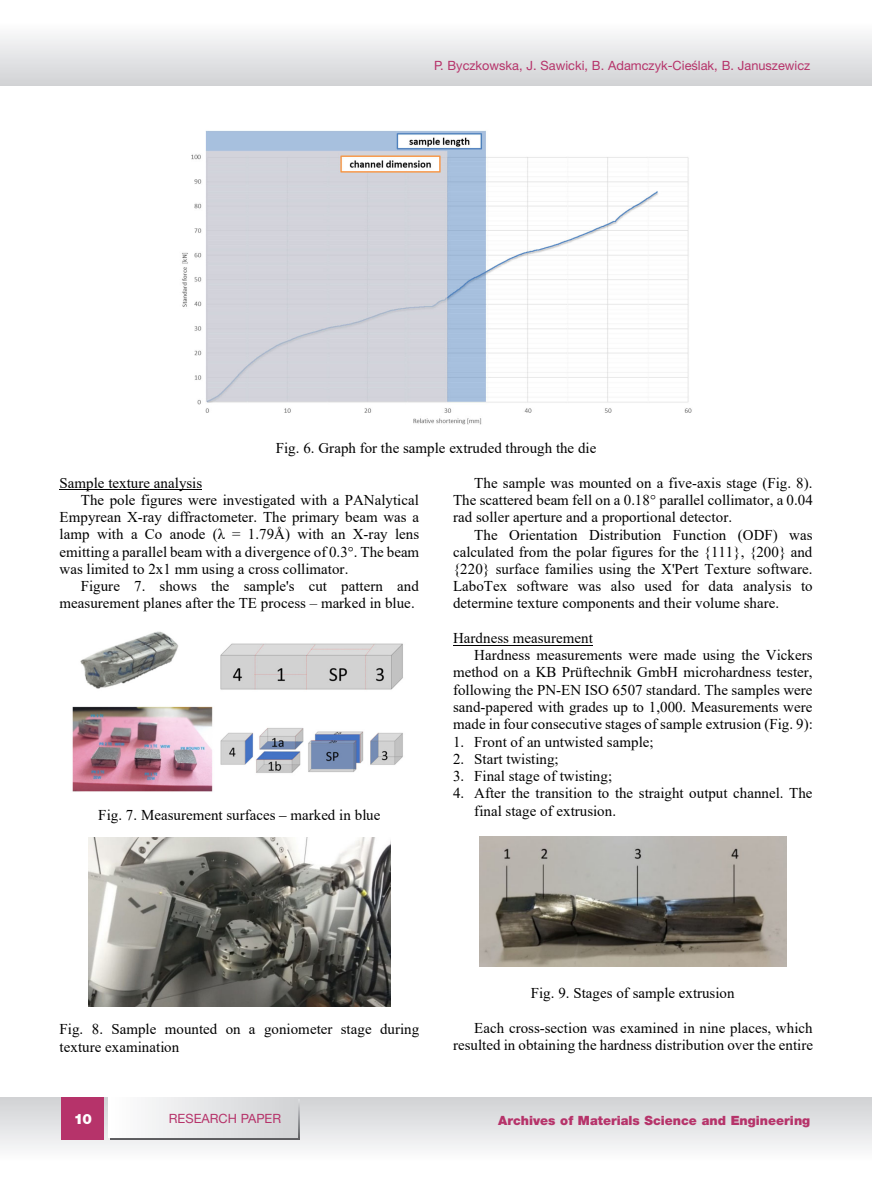
<style>
.page{position:relative;width:872px;height:1191px;background:#fff}
.page>*{position:absolute;margin:0;border:0;box-sizing:border-box;transform-origin:0 0}
.t1{font:15px/17.2px "Times New Roman";letter-spacing:.005em;color:#000}
.t2{font:900 14.25px "Helvetica Neue LT Pro";color:#fff}
.t3{font:12.75px "Helvetica Neue LT Pro";color:#b6336a}
.t4{font:900 12.75px "Helvetica Neue LT Pro";color:#b6336a}
</style>
<div class="page">
<svg style="left:0;top:35px;width:871px;height:50px"></svg>
<svg style="left:0;top:1097px;width:871px;height:52px"></svg>
<div style="left:62px;top:1097px;width:42px;height:43px;background:#b6336a"></div>
<div style="left:111px;top:1099px;width:189px;height:41px;background:linear-gradient(to right,#fdfdfe,#d0d1d4)"></div>
<svg style="left:108px;top:1097px;width:190px;height:40px"></svg>
<hr style="left:60px;top:489px;width:142px;height:1px;background:#000">
<hr style="left:453px;top:644px;width:139px;height:1px;background:#000">
<img style="left:182px;top:130px;width:510px;height:295px">
<img style="left:72px;top:631px;width:331px;height:161px">
<img style="left:89px;top:837px;width:301px;height:169px">
<img style="left:479px;top:836px;width:307px;height:131px">
<p class="t3" style="left:434px;top:57px;width:378px">P. Byczkowska, J. Sawicki, B. Adamczyk-Cieślak, B. Januszewicz</p>
<p class="t1" style="left:276px;top:439px;width:322px">Fig. 6. Graph for the sample extruded through the die</p>
<p class="t1" style="left:60px;top:473px;width:144px">Sample texture analysis</p>
<p class="t1" style="left:81px;top:491px;width:339px">The pole figures were investigated with a PANalytical</p>
<p class="t1" style="left:60px;top:508px;width:361px">Empyrean X-ray diffractometer. The primary beam was a</p>
<p class="t1" style="left:60px;top:525px;width:361px">lamp with a Co anode (λ = 1.79Å) with an X-ray lens</p>
<p class="t1" style="left:60px;top:542px;width:361px">emitting a parallel beam with a divergence of 0.3°. The beam</p>
<p class="t1" style="left:60px;top:560px;width:290px">was limited to 2x1 mm using a cross collimator.</p>
<p class="t1" style="left:81px;top:577px;width:339px">Figure 7. shows the sample's cut pattern and</p>
<p class="t1" style="left:60px;top:594px;width:357px">measurement planes after the TE process – marked in blue.</p>
<p class="t1" style="left:98px;top:806px;width:284px">Fig. 7. Measurement surfaces ‒ marked in blue</p>
<p class="t1" style="left:474px;top:473px;width:340px">The sample was mounted on a five-axis stage (Fig. 8).</p>
<p class="t1" style="left:453px;top:491px;width:361px">The scattered beam fell on a 0.18° parallel collimator, a 0.04</p>
<p class="t1" style="left:453px;top:508px;width:280px">rad soller aperture and a proportional detector.</p>
<p class="t1" style="left:474px;top:525px;width:340px">The Orientation Distribution Function (ODF) was</p>
<p class="t1" style="left:453px;top:542px;width:361px">calculated from the polar figures for the {111}, {200} and</p>
<p class="t1" style="left:453px;top:560px;width:361px">{220} surface families using the X'Pert Texture software.</p>
<p class="t1" style="left:453px;top:577px;width:361px">LaboTex software was also used for data analysis to</p>
<p class="t1" style="left:453px;top:594px;width:328px">determine texture components and their volume share.</p>
<p class="t1" style="left:453px;top:629px;width:141px">Hardness measurement</p>
<p class="t1" style="left:474px;top:646px;width:340px">Hardness measurements were made using the Vickers</p>
<p class="t1" style="left:453px;top:663px;width:361px">method on a KB Prüftechnik GmbH microhardness tester,</p>
<p class="t1" style="left:453px;top:680px;width:361px">following the PN-EN ISO 6507 standard. The samples were</p>
<p class="t1" style="left:453px;top:698px;width:361px">sand-papered with grades up to 1,000. Measurements were</p>
<p class="t1" style="left:453px;top:715px;width:361px">made in four consecutive stages of sample extrusion (Fig. 9):</p>
<p class="t1" style="left:453px;top:732px;width:202px">1. Front of an untwisted sample;</p>
<p class="t1" style="left:453px;top:749px;width:107px">2. Start twisting;</p>
<p class="t1" style="left:453px;top:767px;width:161px">3. Final stage of twisting;</p>
<p class="t1" style="left:474px;top:784px;width:340px;text-indent:-21px">4. After the transition to the straight output channel. The final stage of extrusion.</p>
<p class="t1" style="left:60px;top:1020px;width:361px">Fig. 8. Sample mounted on a goniometer stage during texture examination</p>
<p class="t1" style="left:531px;top:984px;width:205px">Fig. 9. Stages of sample extrusion</p>
<p class="t1" style="left:453px;top:1018px;width:361px;text-align:right">Each cross-section was examined in nine places, which resulted in obtaining the hardness distribution over the entire</p>
<p class="t2" style="left:74px;top:1110px;width:20px">10</p>
<p class="t3" style="left:169px;top:1110px;width:114px">RESEARCH PAPER</p>
<p class="t4" style="left:498px;top:1112px;width:313px">Archives of Materials Science and Engineering</p>
</div>
